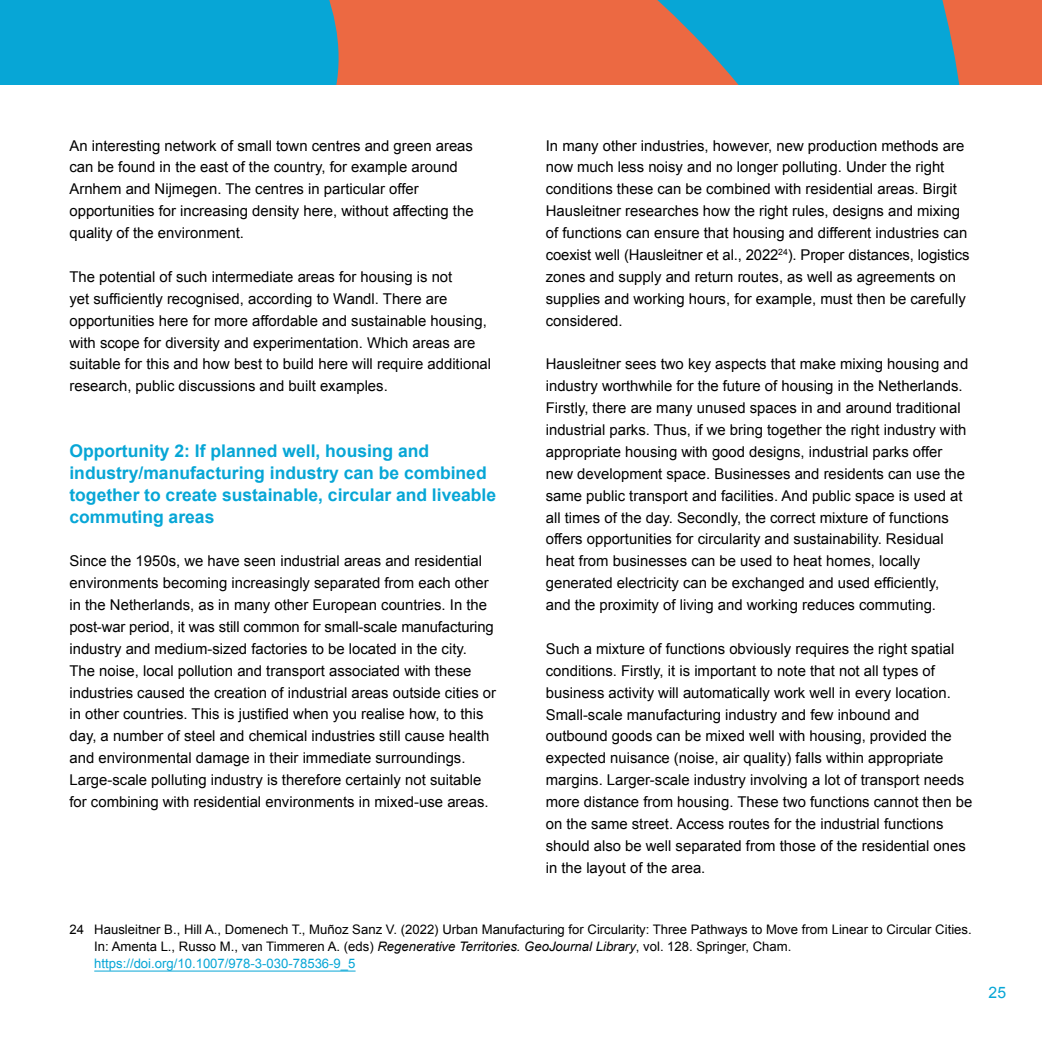
<style>
.page{position:relative;width:1042px;height:1042px;background:#fff}
.page>*{position:absolute;margin:0;border:0;box-sizing:border-box;transform-origin:0 0}
.t1{font:700 17.5px/21.9px "Arial";color:#07a6d6}
.t2{font:15.75px "Arial";color:#07a6d6}
.t3{font:14.88px/21.9px "Arial";color:#000}
.t4{font:13.12px/16.6px "Arial";color:#000}
.s1{font-style:italic}
.s2{color:#07a6d6}
</style>
<div class="page">
<svg style="left:0;top:0;width:1042px;height:85px;background:#6a8b95"></svg>
<hr style="left:94px;top:970px;width:261px;height:1px;background:#07a6d6">
<p class="t3" style="left:69px;top:134px;width:406px">An interesting network of small town centres and green areas can be found in the east of the country, for example around Arnhem and Nijmegen. The centres in particular offer opportunities for increasing density here, without affecting the quality of the environment.</p>
<p class="t3" style="left:69px;top:266px;width:423px">The potential of such intermediate areas for housing is not<br>yet sufficiently recognised, according to Wandl. There are opportunities here for more affordable and sustainable housing, with scope for diversity and experimentation. Which areas are suitable for this and how best to build here will require additional research, public discussions and built examples.</p>
<p class="t1" style="left:69px;top:440px;width:428px">Opportunity 2: If planned well, housing and industry/manufacturing industry can be combined together to create sustainable, circular and liveable commuting areas</p>
<p class="t3" style="left:69px;top:550px;width:428px">Since the 1950s, we have seen industrial areas and residential environments becoming increasingly separated from each other in the Netherlands, as in many other European countries. In the post-war period, it was still common for small-scale manufacturing industry and medium-sized factories to be located in the city.<br>The noise, local pollution and transport associated with these industries caused the creation of industrial areas outside cities or in other countries. This is justified when you realise how, to this day, a number of steel and chemical industries still cause health and environmental damage in their immediate surroundings.<br>Large-scale polluting industry is therefore certainly not suitable for combining with residential environments in mixed-use areas.</p>
<p class="t3" style="left:546px;top:134px;width:425px">In many other industries, however, new production methods are now much less noisy and no longer polluting. Under the right conditions these can be combined with residential areas. Birgit Hausleitner researches how the right rules, designs and mixing of functions can ensure that housing and different industries can coexist well (Hausleitner et al., 2022<sup>24</sup>). Proper distances, logistics zones and supply and return routes, as well as agreements on supplies and working hours, for example, must then be carefully considered.</p>
<p class="t3" style="left:546px;top:353px;width:424px">Hausleitner sees two key aspects that make mixing housing and industry worthwhile for the future of housing in the Netherlands.<br>Firstly, there are many unused spaces in and around traditional industrial parks. Thus, if we bring together the right industry with appropriate housing with good designs, industrial parks offer new development space. Businesses and residents can use the same public transport and facilities. And public space is used at all times of the day. Secondly, the correct mixture of functions offers opportunities for circularity and sustainability. Residual heat from businesses can be used to heat homes, locally generated electricity can be exchanged and used efficiently,<br>and the proximity of living and working reduces commuting.</p>
<p class="t3" style="left:546px;top:638px;width:428px">Such a mixture of functions obviously requires the right spatial conditions. Firstly, it is important to note that not all types of business activity will automatically work well in every location.<br>Small-scale manufacturing industry and few inbound and outbound goods can be mixed well with housing, provided the expected nuisance (noise, air quality) falls within appropriate margins. Larger-scale industry involving a lot of transport needs more distance from housing. These two functions cannot then be on the same street. Access routes for the industrial functions should also be well separated from those of the residential ones in the layout of the area.</p>
<p class="t4" style="left:94px;top:921px;width:879px;text-indent:-25px">24 Hausleitner B., Hill A., Domenech T., Muñoz Sanz V. (2022) Urban Manufacturing for Circularity: Three Pathways to Move from Linear to Circular Cities.<br>In: Amenta L., Russo M., van Timmeren A. (eds) <span class="s1">Regenerative Territories. GeoJournal Library</span>, vol. 128. Springer, Cham. <span class="s2">https://doi.org/10.1007/978-3-030-78536-9_5</span></p>
<p class="t2" style="left:988px;top:982px;width:19px">25</p>
</div>
